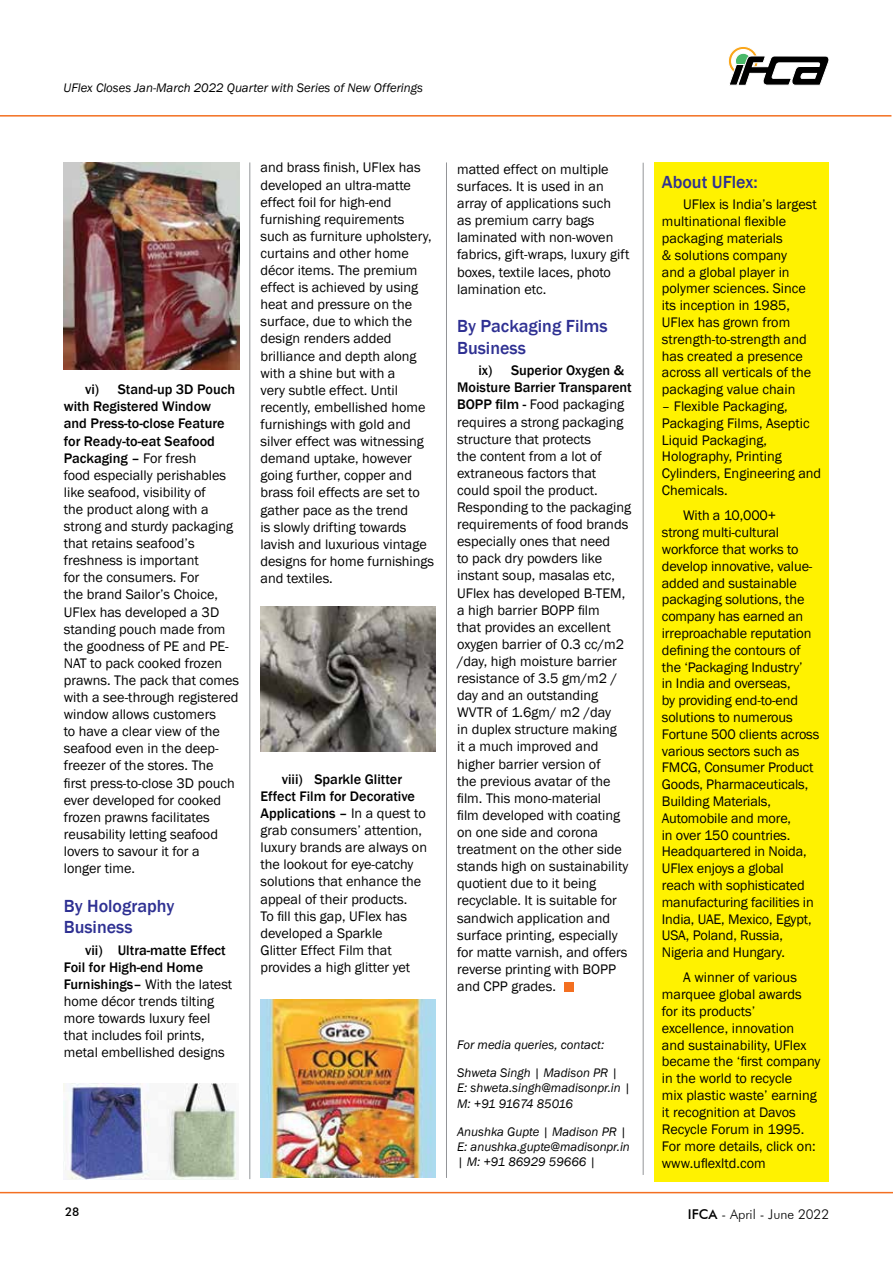
<style>
.page{position:relative;width:893px;height:1263px;background:#fff}
.page>*{position:absolute;margin:0;border:0;box-sizing:border-box;transform-origin:0 0}
.t1{font:500 18px/21.6px "Franklin Gothic";color:#2e3092}
.t2{font:14.25px/17.1px "Franklin Gothic";color:#000}
.t3{font:300 13.5px "Futura BT";color:#000}
.t4{font:italic 12.75px/15.3px "Franklin Gothic";color:#000}
.t5{font:500 12px "Futura BT";color:#000}
.s1{font-weight:500}
</style>
<div class="page">
<hr style="left:0;top:115px;width:891px;height:2px;background:#f36f21">
<hr style="left:0;top:1192px;width:893px;height:1px;background:#f36f21">
<svg style="left:728px;top:46px;width:101px;height:40px"></svg>
<div style="left:654px;top:163px;width:175px;height:1019px;background:#fff200"></div>
<img style="left:261px;top:999px;width:175px;height:179px">
<img style="left:64px;top:162px;width:175px;height:207px">
<img style="left:260px;top:607px;width:176px;height:144px">
<img style="left:64px;top:1083px;width:173px;height:96px">
<hr style="left:250px;top:162px;width:1px;height:1017px;background:#939598">
<hr style="left:446px;top:162px;width:1px;height:1016px;background:#939598">
<hr style="left:643px;top:163px;width:1px;height:1012px;background:#939598">
<div style="left:564px;top:982px;width:9px;height:9px;background:#f36f21"></div>
<p class="t4" style="left:64px;top:80px;width:361px">UFlex Closes Jan-March 2022 Quarter with Series of New Offerings</p>
<p class="t2" style="left:64px;top:381px;width:177px;text-indent:21px"><span class="s1">vi) Stand-up 3D Pouch with Registered Window<br>and Press-to-close Feature for Ready-to-eat Seafood<br>Packaging –</span> For fresh<br>food especially perishables like seafood, visibility of<br>the product along with a strong and sturdy packaging that retains seafood’s freshness is important<br>for the consumers. For<br>the brand Sailor’s Choice,<br>UFlex has developed a 3D standing pouch made from the goodness of PE and PE-<br>NAT to pack cooked frozen prawns. The pack that comes with a see-through registered window allows customers<br>to have a clear view of the seafood even in the deep&shy;freezer of the stores. The first press-to-close 3D pouch ever developed for cooked frozen prawns facilitates reusability letting seafood lovers to savour it for a longer time.</p>
<p class="t1" style="left:64px;top:895px;width:112px">By Holography<br>Business</p>
<p class="t2" style="left:64px;top:942px;width:170px;text-indent:21px"><span class="s1">vii) Ultra-matte Effect<br>Foil for High-end Home<br>Furnishings–</span> With the latest home décor trends tilting more towards luxury feel that includes foil prints, metal embellished designs</p>
<p class="t2" style="left:260px;top:159px;width:175px">and brass finish, UFlex has developed an ultra-matte effect foil for high-end furnishing requirements such as furniture upholstery, curtains and other home décor items. The premium effect is achieved by using heat and pressure on the surface, due to which the design renders added brilliance and depth along with a shine but with a<br>very subtle effect. Until recently, embellished home furnishings with gold and silver effect was witnessing demand uptake, however going further, copper and brass foil effects are set to gather pace as the trend<br>is slowly drifting towards lavish and luxurious vintage designs for home furnishings and textiles.</p>
<p class="t2" style="left:260px;top:771px;width:168px;text-indent:21px"><span class="s1">viii) Sparkle Glitter<br>Effect Film for Decorative<br>Applications –</span> In a quest to grab consumers’ attention, luxury brands are always on the lookout for eye-catchy solutions that enhance the appeal of their products.<br>To fill this gap, UFlex has developed a Sparkle<br>Glitter Effect Film that provides a high glitter yet</p>
<p class="t2" style="left:457px;top:161px;width:174px">matted effect on multiple surfaces. It is used in an array of applications such<br>as premium carry bags laminated with non-woven fabrics, gift-wraps, luxury gift boxes, textile laces, photo lamination etc.</p>
<p class="t1" style="left:457px;top:316px;width:152px">By Packaging Films<br>Business</p>
<p class="t2" style="left:457px;top:362px;width:176px;text-indent:21px"><span class="s1">ix) Superior Oxygen &amp;<br>Moisture Barrier Transparent<br>BOPP film -</span> Food packaging requires a strong packaging structure that protects<br>the content from a lot of extraneous factors that could spoil the product.<br>Responding to the packaging requirements of food brands especially ones that need<br>to pack dry powders like instant soup, masalas etc,<br>UFlex has developed B-TEM, a high barrier BOPP film<br>that provides an excellent oxygen barrier of 0.3 cc/m2 /day, high moisture barrier resistance of 3.5 gm/m2 / day and an outstanding<br>WVTR of 1.6gm/ m2 /day<br>in duplex structure making<br>it a much improved and higher barrier version of<br>the previous avatar of the film. This mono-material<br>film developed with coating on one side and corona treatment on the other side stands high on sustainability quotient due to it being recyclable. It is suitable for sandwich application and surface printing, especially for matte varnish, and offers reverse printing with BOPP and CPP grades.</p>
<p class="t4" style="left:457px;top:1031px;width:162px;line-height:28px">For media queries, contact:<br>Shweta Singh | Madison PR |</p>
<p class="t4" style="left:457px;top:1080px;width:175px">E: shweta.singh@madisonpr.in |<br>M: +91 91674 85016</p>
<p class="t4" style="left:457px;top:1124px;width:174px">Anushka Gupte | Madison PR |<br>E: anushka.gupte@madisonpr.in | M: +91 86929 59666 |</p>
<p class="t1" style="left:662px;top:171px;width:97px">About UFlex:</p>
<p class="t2" style="left:662px;top:196px;width:157px;text-indent:21px">UFlex is India’s largest multinational flexible packaging materials<br>&amp; solutions company<br>and a global player in polymer sciences. Since its inception in 1985,<br>UFlex has grown from strength-to-strength and has created a presence across all verticals of the packaging value chain</p>
<p class="t2" style="left:662px;top:398px;width:161px">– Flexible Packaging,<br>Packaging Films, Aseptic<br>Liquid Packaging,<br>Holography, Printing<br>Cylinders, Engineering and<br>Chemicals.</p>
<p class="t2" style="left:662px;top:507px;width:159px;text-indent:21px">With a 10,000+<br>strong multi-cultural workforce that works to develop innovative, value&shy;added and sustainable packaging solutions, the company has earned an irreproachable reputation defining the contours of the ‘Packaging Industry’<br>in India and overseas,<br>by providing end-to-end solutions to numerous<br>Fortune 500 clients across various sectors such as<br>FMCG, Consumer Product<br>Goods, Pharmaceuticals,<br>Building Materials,<br>Automobile and more,<br>in over 150 countries.<br>Headquartered in Noida,<br>UFlex enjoys a global reach with sophisticated manufacturing facilities in<br>India, UAE, Mexico, Egypt,<br>USA, Poland, Russia,<br>Nigeria and Hungary.</p>
<p class="t2" style="left:662px;top:970px;width:160px;text-indent:21px">A winner of various marquee global awards for its products’ excellence, innovation and sustainability, UFlex became the ‘first company in the world to recycle<br>mix plastic waste’ earning it recognition at Davos<br>Recycle Forum in 1995.<br>For more details, click on: www.uflexltd.com</p>
<p class="t5" style="left:65px;top:1204px;width:16px">28</p>
<p class="t3" style="left:688px;top:1206px;width:143px"><span class="s1">IFCA</span> - April - June 2022</p>
</div>
